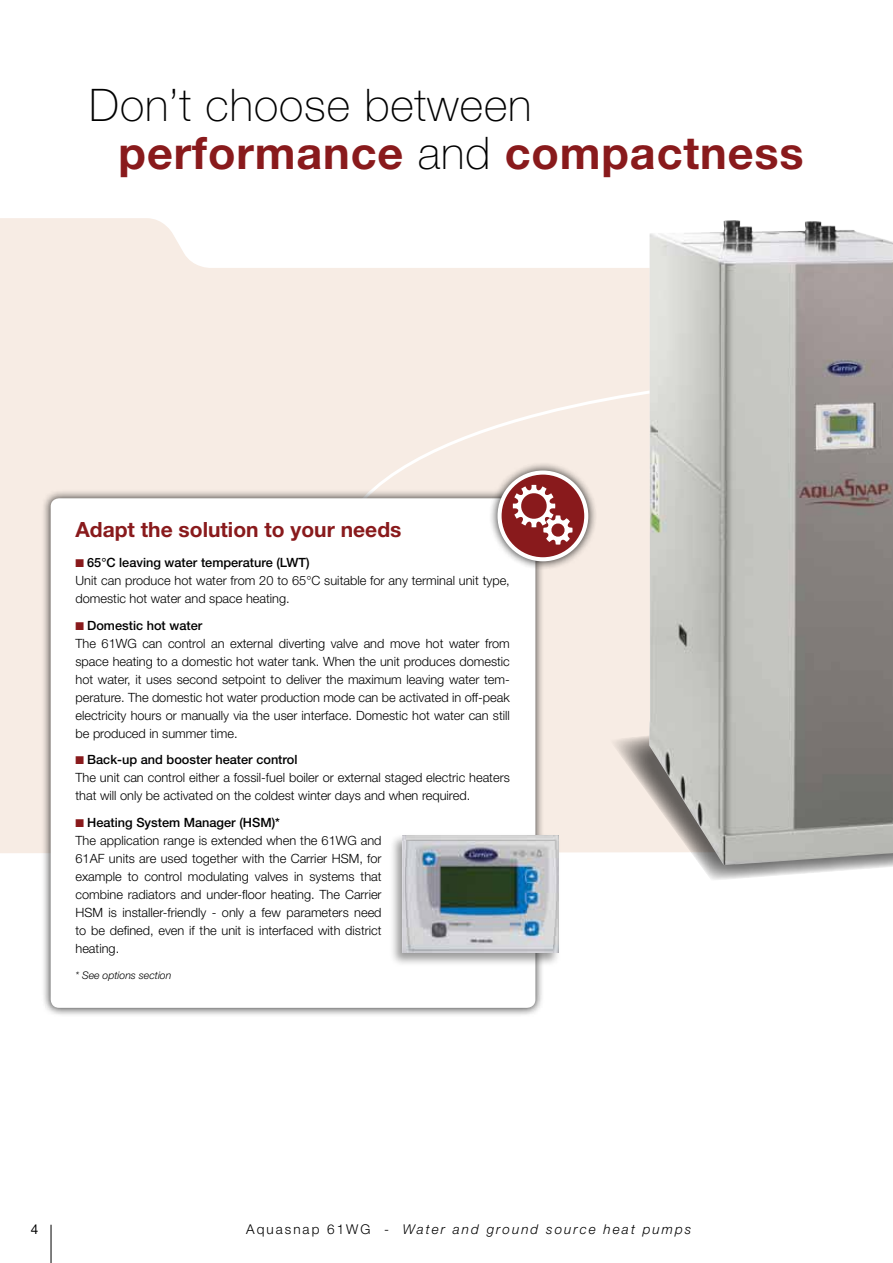
<style>
.page{position:relative;width:893px;height:1263px;background:#fff}
.page>*{position:absolute;margin:0;border:0;box-sizing:border-box;transform-origin:0 0}
.t1{font:700 45px/48px "Helvetica Neue LT Std";letter-spacing:.02em;color:#891a1c}
.t2{font:700 21px "Helvetica Neue LT Std";color:#891a1c}
.t3{font:italic 300 13.5px "Helvetica Neue LT Std";letter-spacing:.15em;color:#000}
.t4{font:13.5px "Helvetica Neue LT Std";color:#000}
.t5{font:300 12.75px/18px "Helvetica Neue LT Std";color:#000}
.t6{font:italic 300 10.5px "Helvetica Neue LT Std";color:#000}
.s1{font-weight:100;color:#000}
.s2{color:#891a1c}
.s3{font-weight:500}
.s4{font-style:normal}
</style>
<div class="page">
<hr style="left:51px;top:1225px;width:1px;height:38px;background:#000">
<svg style="left:0;top:218px;width:649px;height:635px;background:#f8eee7"></svg>
<div style="left:333px;top:381px;width:316px;height:166px;background:#f7ece4"></div>
<svg style="left:607px;top:713px;width:286px;height:167px"></svg>
<img style="left:649px;top:220px;width:244px;height:646px">
<div style="left:41px;top:489px;width:504px;height:528px;background:#000;opacity:.75"></div>
<div style="left:51px;top:498px;width:484px;height:510px;background:#fff;border-radius:9px"></div>
<div style="left:489px;top:462px;width:108px;height:108px;background:#000;opacity:.75"></div>
<svg style="left:500px;top:473px;width:86px;height:86px;background:#99393b"></svg>
<svg style="left:513px;top:485px;width:60px;height:60px"></svg>
<div style="left:497px;top:470px;width:91px;height:91px;border:4px solid #fff;border-radius:50%"></div>
<div style="left:389px;top:833px;width:172px;height:134px;background:#000;opacity:.4"></div>
<img style="left:403px;top:836px;width:156px;height:116px">
<h1 class="t1" style="left:119px;top:80px;width:686px;text-indent:-29px"><span class="s1">Don’t choose between </span>performance <span class="s1">and</span> compactness</h1>
<h2 class="t2" style="left:76px;top:516px;width:327px">Adapt the solution to your needs</h2>
<p class="t5" style="left:76px;top:553px;width:436px"><span class="s2">■</span> <span class="s3">65°C leaving water temperature (LWT)<br></span>Unit can produce hot water from 20 to 65°C suitable for any terminal unit type, domestic hot water and space heating.</p>
<p class="t5" style="left:76px;top:616px;width:436px"><span class="s2">■</span> <span class="s3">Domestic hot water<br></span>The 61WG can control an external diverting valve and move hot water from space heating to a domestic hot water tank. When the unit produces domestic hot water, it uses second setpoint to deliver the maximum leaving water tem&shy;perature. The domestic hot water production mode can be activated in off-peak electricity hours or manually via the user interface. Domestic hot water can still be produced in summer time.</p>
<p class="t5" style="left:76px;top:750px;width:436px"><span class="s2">■</span> <span class="s3">Back-up and booster heater control<br></span>The unit can control either a fossil-fuel boiler or external staged electric heaters that will only be activated on the coldest winter days and when required.</p>
<p class="t5" style="left:76px;top:813px;width:308px"><span class="s2">■</span> <span class="s3">Heating System Manager (HSM)*<br></span>The application range is extended when the 61WG and 61AF units are used together with the Carrier HSM, for example to control modulating valves in systems that combine radiators and under-floor heating. The Carrier HSM is installer-friendly - only a few parameters need to be defined, even if the unit is interfaced with district heating.</p>
<p class="t6" style="left:76px;top:969px;width:97px">* See options section</p>
<p class="t4" style="left:31px;top:1221px;width:9px">4</p>
<p class="t3" style="left:246px;top:1221px;width:447px"><span class="s4">Aquasnap 61WG -</span> Water and ground source heat pumps</p>
</div>
